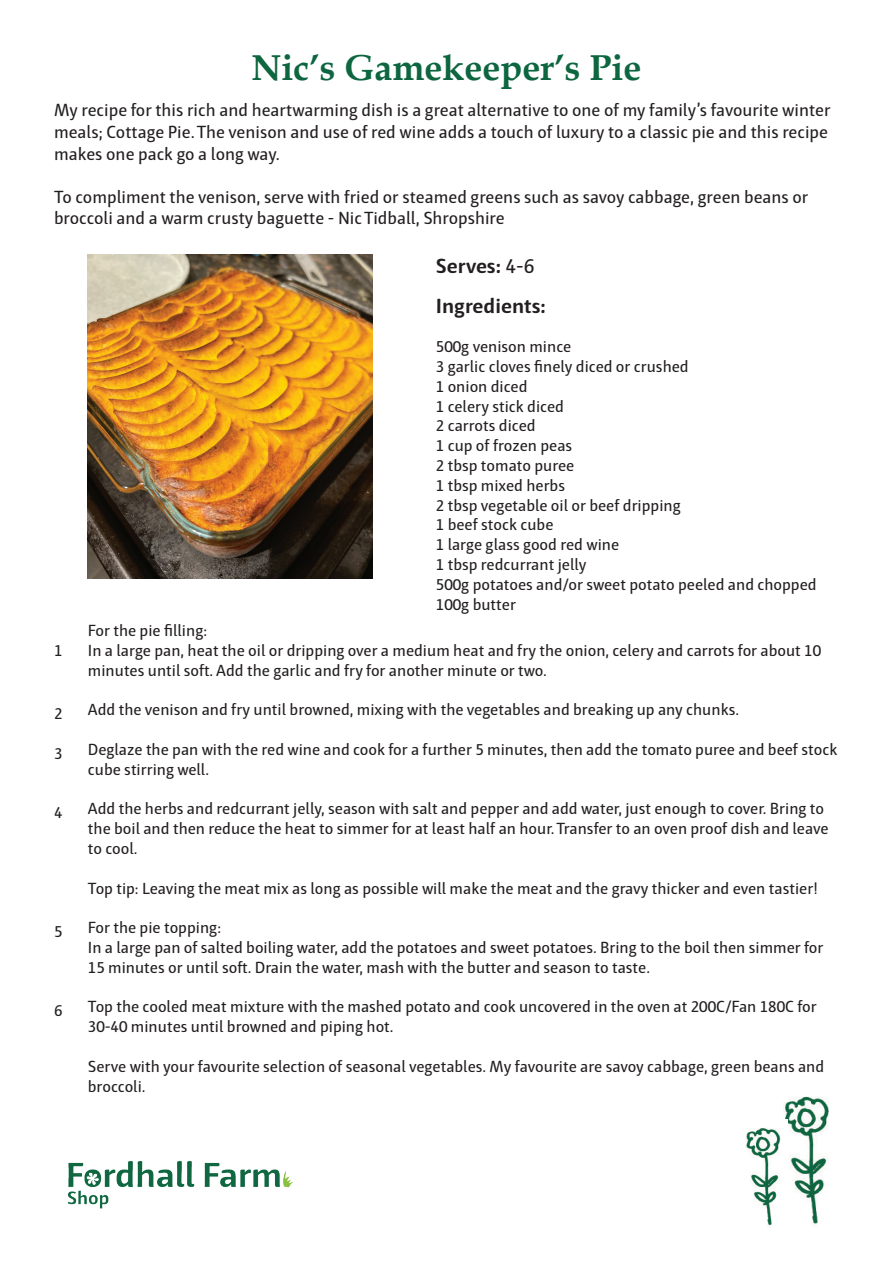
<style>
.page{position:relative;width:893px;height:1263px;background:#fff}
.page>*{position:absolute;margin:0;border:0;box-sizing:border-box;transform-origin:0 0}
.t1{font:700 36px "Book Antiqua";color:#0d6640}
.t2{font:700 21px "Haptic Pro";color:#231f20}
.t3{font:18px/21.6px "Haptic Pro";color:#231f20}
.t4{font:16.5px/19.8px "Haptic Pro";color:#231f20}
.s1{font-weight:400}
</style>
<div class="page">
<img style="left:88px;top:255px;width:285px;height:323px">
<img style="left:68px;top:1160px;width:225px;height:49px">
<img style="left:785px;top:1096px;width:44px;height:128px">
<img style="left:746px;top:1119px;width:42px;height:107px">
<h1 class="t1" style="left:252px;top:43px;width:391px">Nic’s Gamekeeper’s Pie</h1>
<p class="t3" style="left:54px;top:100px;width:778px">My recipe for this rich and heartwarming dish is a great alternative to one of my family’s favourite winter meals; Cottage Pie. The venison and use of red wine adds a touch of luxury to a classic pie and this recipe makes one pack go a long way.</p>
<p class="t3" style="left:54px;top:186px;width:756px">To compliment the venison, serve with fried or steamed greens such as savoy cabbage, green beans or broccoli and a warm crusty baguette - Nic Tidball, Shropshire</p>
<p class="t2" style="left:436px;top:254px;width:100px">Serves: <span class="s1">4-6</span></p>
<p class="t4" style="left:54px;top:640px;width:10px">1</p>
<p class="t4" style="left:54px;top:703px;width:10px">2</p>
<p class="t4" style="left:54px;top:743px;width:10px">3</p>
<p class="t4" style="left:54px;top:802px;width:10px">4</p>
<p class="t4" style="left:54px;top:921px;width:10px">5</p>
<p class="t4" style="left:54px;top:1000px;width:10px">6</p>
<p class="t2" style="left:436px;top:293px;width:112px">Ingredients:</p>
<p class="t4" style="left:436px;top:337px;width:382px">500g venison mince<br>3 garlic cloves finely diced or crushed<br>1 onion diced<br>1 celery stick diced<br>2 carrots diced<br>1 cup of frozen peas<br>2 tbsp tomato puree<br>1 tbsp mixed herbs<br>2 tbsp vegetable oil or beef dripping<br>1 beef stock cube<br>1 large glass good red wine<br>1 tbsp redcurrant jelly<br>500g potatoes and/or sweet potato peeled and chopped<br>100g butter</p>
<p class="t4" style="left:88px;top:621px;width:735px">For the pie filling:<br>In a large pan, heat the oil or dripping over a medium heat and fry the onion, celery and carrots for about 10 minutes until soft. Add the garlic and fry for another minute or two.</p>
<p class="t4" style="left:88px;top:700px;width:653px">Add the venison and fry until browned, mixing with the vegetables and breaking up any chunks.</p>
<p class="t4" style="left:88px;top:739px;width:751px">Deglaze the pan with the red wine and cook for a further 5 minutes, then add the tomato puree and beef stock cube stirring well.</p>
<p class="t4" style="left:88px;top:799px;width:742px">Add the herbs and redcurrant jelly, season with salt and pepper and add water, just enough to cover. Bring to the boil and then reduce the heat to simmer for at least half an hour. Transfer to an oven proof dish and leave to cool.</p>
<p class="t4" style="left:88px;top:878px;width:731px">Top tip: Leaving the meat mix as long as possible will make the meat and the gravy thicker and even tastier!</p>
<p class="t4" style="left:88px;top:918px;width:737px">For the pie topping:<br>In a large pan of salted boiling water, add the potatoes and sweet potatoes. Bring to the boil then simmer for<br>15 minutes or until soft. Drain the water, mash with the butter and season to taste.</p>
<p class="t4" style="left:88px;top:997px;width:730px">Top the cooled meat mixture with the mashed potato and cook uncovered in the oven at 200C/Fan 180C for<br>30-40 minutes until browned and piping hot.</p>
<p class="t4" style="left:88px;top:1056px;width:738px">Serve with your favourite selection of seasonal vegetables. My favourite are savoy cabbage, green beans and broccoli.</p>
</div>
